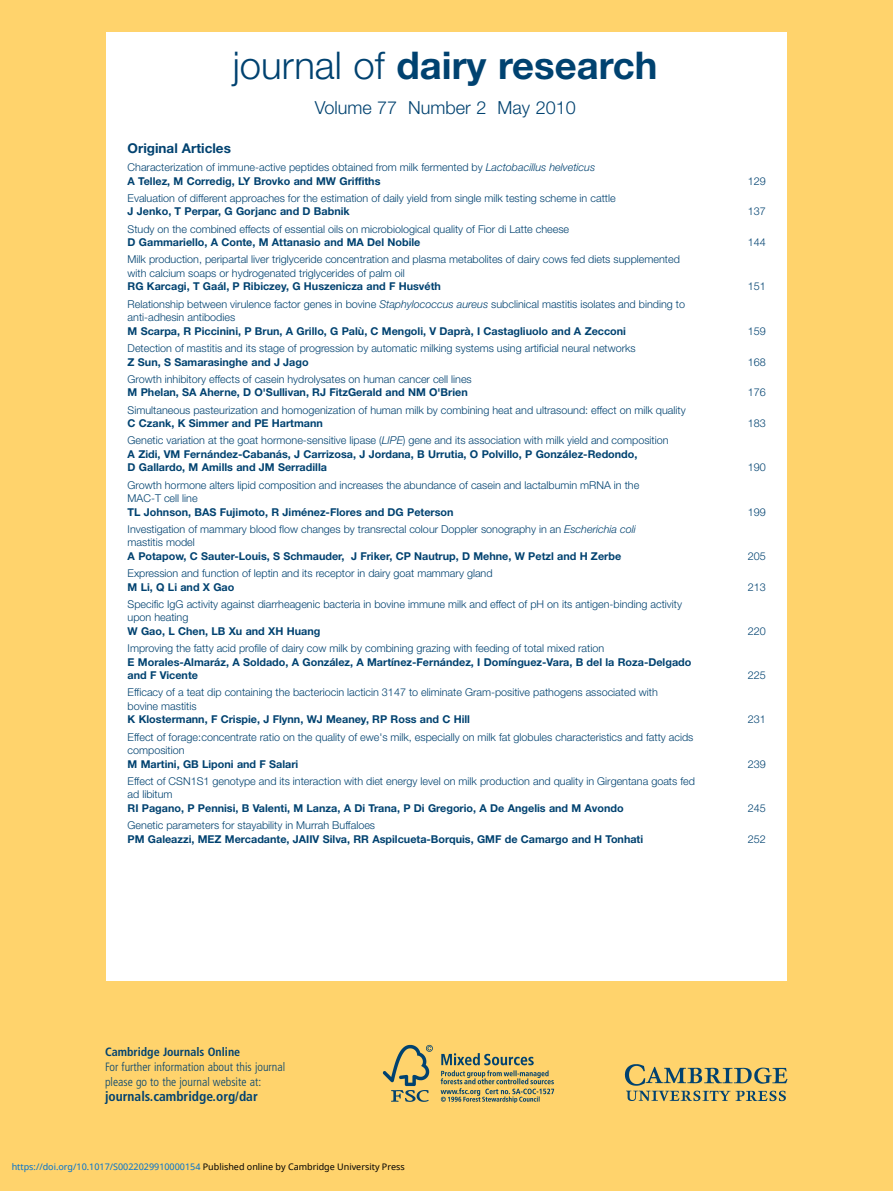
<style>
.page{position:relative;width:893px;height:1191px;background:#fff}
.page>*{position:absolute;margin:0;border:0;box-sizing:border-box;transform-origin:0 0}
.t1{font:700 38.25px "Helvetica Neue";color:#004270}
.t2{font:300 18px "Helvetica Neue";color:#004270}
.t3{font:700 condensed 13.5px "Frutiger";color:#004270}
.t4{font:700 13.5px "Helvetica Neue";color:#004270}
.t5{font:300 condensed 12px/15px "Frutiger";color:#004270}
.t6{font:700 condensed 12px "Frutiger";color:#004270}
.t7{font:300 10.8px/13.5px "Helvetica Neue";color:#004270}
.t8{font:700 10.8px/13.5px "Helvetica Neue";color:#004270}
.t9{font:9px "Noto Sans";color:#0172cf}
.s1{font-weight:300}
.s2{font-style:italic}
.s3{font-weight:700}
.s4{font-weight:300;font-style:italic}
.s5{color:#000}
</style>
<div class="page">
<div style="left:0;top:0;width:892px;height:1191px;background:#ffd36c"></div>
<div style="left:106px;top:32px;width:681px;height:949px;background:#fff"></div>
<img style="left:624px;top:1064px;width:164px;height:38px">
<img style="left:382px;top:1044px;width:172px;height:59px">
<h1 class="t1" style="left:233px;top:51px;width:426px"><span class="s1">journal of</span> dairy research</h1>
<h2 class="t2" style="left:315px;top:101px;width:262px">Volume 77 Number 2 May 2010</h2>
<p class="t4" style="left:128px;top:143px;width:105px">Original Articles</p>
<p class="t7" style="left:128px;top:162px;width:469px">Characterization of immune-active peptides obtained from milk fermented by <span class="s2">Lactobacillus helveticus<br></span><span class="s3">A Tellez, M Corredig, LY Brovko and MW Griffiths</span></p>
<p class="t7" style="left:747px;top:175px;width:20px">129</p>
<p class="t7" style="left:128px;top:192px;width:489px">Evaluation of different approaches for the estimation of daily yield from single milk testing scheme in cattle</p>
<p class="t8" style="left:128px;top:206px;width:223px">J Jenko, T Perpar, G Gorjanc and D Babnik</p>
<p class="t7" style="left:747px;top:206px;width:20px">137</p>
<p class="t7" style="left:128px;top:223px;width:443px">Study on the combined effects of essential oils on microbiological quality of Fior di Latte cheese</p>
<p class="t8" style="left:128px;top:237px;width:294px">D Gammariello, A Conte, M Attanasio and MA Del Nobile</p>
<p class="t7" style="left:747px;top:237px;width:20px">144</p>
<p class="t7" style="left:128px;top:254px;width:553px">Milk production, peripartal liver triglyceride concentration and plasma metabolites of dairy cows fed diets supplemented with calcium soaps or hydrogenated triglycerides of palm oil</p>
<p class="t8" style="left:128px;top:281px;width:315px">RG Karcagi, T Gaál, P Ribiczey, G Huszenicza and F Husvéth</p>
<p class="t7" style="left:747px;top:281px;width:20px">151</p>
<p class="t7" style="left:128px;top:298px;width:559px">Relationship between virulence factor genes in bovine <span class="s2">Staphylococcus aureus</span> subclinical mastitis isolates and binding to anti-adhesin antibodies</p>
<p class="t8" style="left:128px;top:325px;width:500px">M Scarpa, R Piccinini, P Brun, A Grillo, G Palù, C Mengoli, V Daprà, I Castagliuolo and A Zecconi</p>
<p class="t7" style="left:747px;top:325px;width:20px">159</p>
<p class="t7" style="left:128px;top:342px;width:509px">Detection of mastitis and its stage of progression by automatic milking systems using artificial neural networks</p>
<p class="t8" style="left:128px;top:356px;width:182px">Z Sun, S Samarasinghe and J Jago</p>
<p class="t7" style="left:747px;top:356px;width:20px">168</p>
<p class="t7" style="left:128px;top:373px;width:346px">Growth inhibitory effects of casein hydrolysates on human cancer cell lines</p>
<p class="t8" style="left:128px;top:387px;width:341px">M Phelan, SA Aherne, D O'Sullivan, RJ FitzGerald and NM O'Brien</p>
<p class="t7" style="left:747px;top:387px;width:20px">176</p>
<p class="t7" style="left:128px;top:404px;width:559px">Simultaneous pasteurization and homogenization of human milk by combining heat and ultrasound: effect on milk quality</p>
<p class="t8" style="left:128px;top:417px;width:197px">C Czank, K Simmer and PE Hartmann</p>
<p class="t7" style="left:747px;top:417px;width:20px">183</p>
<p class="t8" style="left:128px;top:435px;width:542px"><span class="s1">Genetic variation at the goat hormone-sensitive lipase (</span><span class="s4">LIPE</span><span class="s1">) gene and its association with milk yield and composition<br></span>A Zidi, VM Fernández-Cabanás, J Carrizosa, J Jordana, B Urrutia, O Polvillo, P González-Redondo,<br>D Gallardo, M Amills and JM Serradilla</p>
<p class="t7" style="left:747px;top:462px;width:20px">190</p>
<p class="t7" style="left:128px;top:479px;width:513px">Growth hormone alters lipid composition and increases the abundance of casein and lactalbumin mRNA in the<br>MAC-T cell line</p>
<p class="t8" style="left:128px;top:506px;width:327px">TL Johnson, BAS Fujimoto, R Jiménez-Flores and DG Peterson</p>
<p class="t7" style="left:747px;top:506px;width:20px">199</p>
<p class="t7" style="left:128px;top:523px;width:509px">Investigation of mammary blood flow changes by transrectal colour Doppler sonography in an <span class="s2">Escherichia coli </span>mastitis model</p>
<p class="t8" style="left:128px;top:550px;width:495px">A Potapow, C Sauter-Louis, S Schmauder, J Friker, CP Nautrup, D Mehne, W Petzl and H Zerbe</p>
<p class="t7" style="left:747px;top:550px;width:20px">205</p>
<p class="t7" style="left:128px;top:567px;width:366px">Expression and function of leptin and its receptor in dairy goat mammary gland</p>
<p class="t8" style="left:128px;top:581px;width:108px">M Li, Q Li and X Gao</p>
<p class="t7" style="left:747px;top:581px;width:20px">213</p>
<p class="t7" style="left:128px;top:598px;width:556px">Specific IgG activity against diarrheagenic bacteria in bovine immune milk and effect of pH on its antigen-binding activity upon heating</p>
<p class="t8" style="left:128px;top:625px;width:194px">W Gao, L Chen, LB Xu and XH Huang</p>
<p class="t7" style="left:747px;top:625px;width:20px">220</p>
<p class="t7" style="left:128px;top:643px;width:478px">Improving the fatty acid profile of dairy cow milk by combining grazing with feeding of total mixed ration</p>
<p class="t8" style="left:128px;top:656px;width:565px">E Morales-Almaráz, A Soldado, A González, A Martínez-Fernández, I Domínguez-Vara, B del la Roza-Delgado and F Vicente</p>
<p class="t7" style="left:747px;top:670px;width:20px">225</p>
<p class="t7" style="left:128px;top:687px;width:532px">Efficacy of a teat dip containing the bacteriocin lacticin 3147 to eliminate Gram-positive pathogens associated with bovine mastitis</p>
<p class="t8" style="left:128px;top:714px;width:344px">K Klostermann, F Crispie, J Flynn, WJ Meaney, RP Ross and C Hill</p>
<p class="t7" style="left:747px;top:714px;width:20px">231</p>
<p class="t7" style="left:128px;top:731px;width:567px">Effect of forage:concentrate ratio on the quality of ewe's milk, especially on milk fat globules characteristics and fatty acids composition</p>
<p class="t8" style="left:128px;top:758px;width:172px">M Martini, GB Liponi and F Salari</p>
<p class="t7" style="left:747px;top:758px;width:20px">239</p>
<p class="t7" style="left:128px;top:775px;width:569px">Effect of CSN1S1 genotype and its interaction with diet energy level on milk production and quality in Girgentana goats fed ad libitum</p>
<p class="t8" style="left:128px;top:802px;width:497px">RI Pagano, P Pennisi, B Valenti, M Lanza, A Di Trana, P Di Gregorio, A De Angelis and M Avondo</p>
<p class="t7" style="left:747px;top:802px;width:20px">245</p>
<p class="t7" style="left:128px;top:820px;width:249px">Genetic parameters for stayability in Murrah Buffaloes</p>
<p class="t8" style="left:128px;top:833px;width:517px">PM Galeazzi, MEZ Mercadante, JAIIV Silva, RR Aspilcueta-Borquis, GMF de Camargo and H Tonhati</p>
<p class="t7" style="left:747px;top:833px;width:20px">252</p>
<p class="t6" style="left:105px;top:1047px;width:137px">Cambridge Journals Online</p>
<p class="t5" style="left:105px;top:1061px;width:182px">For further information about this journal please go to the journal website at:</p>
<p class="t3" style="left:105px;top:1091px;width:154px">journals.cambridge.org/dar</p>
<p class="t9" style="left:12px;top:1160px;width:394px">https://doi.org/10.1017/S0022029910000154 <span class="s5">Published online by Cambridge University Press</span></p>
</div>
